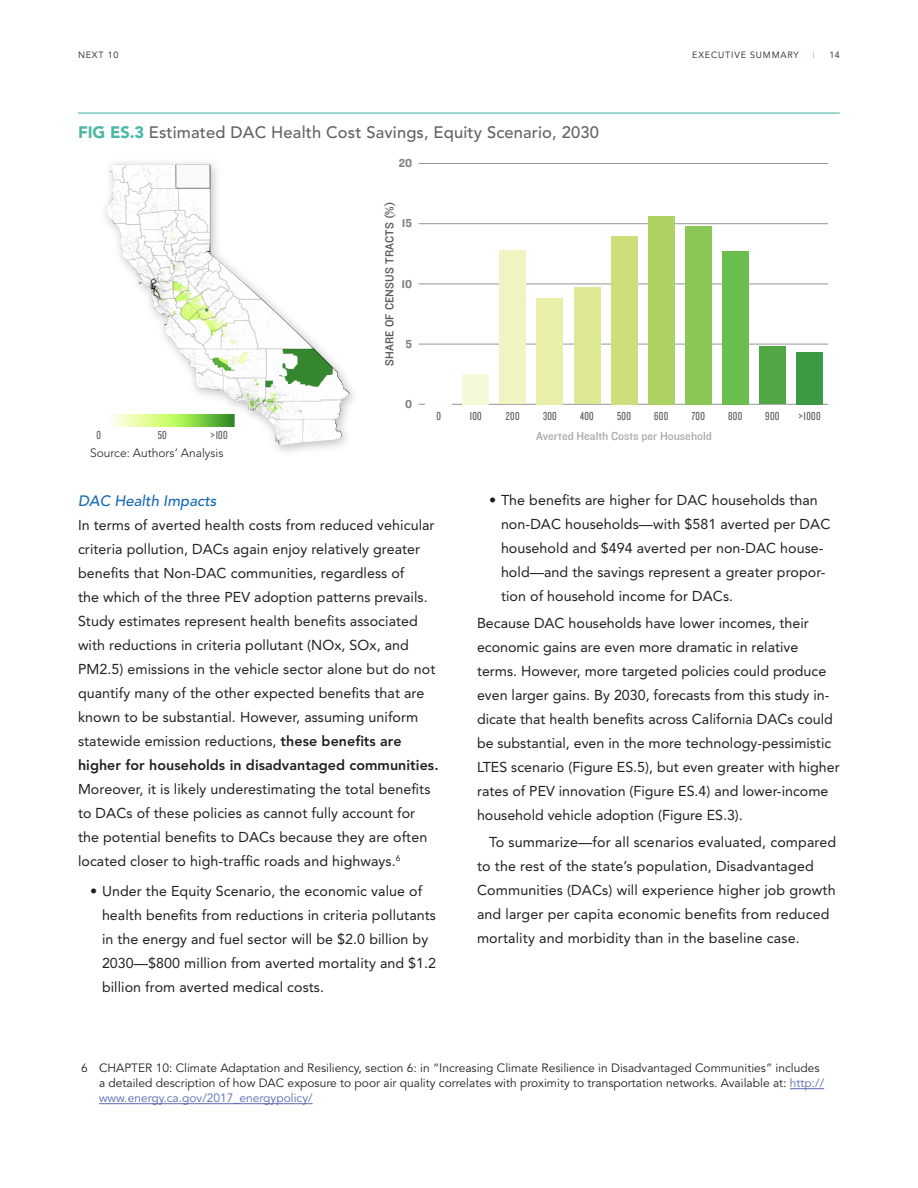
<style>
.page{position:relative;width:918px;height:1188px;background:#fff}
.page>*{position:absolute;margin:0;border:0;box-sizing:border-box;transform-origin:0 0}
.t1{font:500 16.5px "Avenir";letter-spacing:.01em;color:#636366}
.E-Head{font:italic 500 15px "Avenir";color:#176ab5}
.Body_First_Paragraph{font:14.25px/24px "Avenir";letter-spacing:.005em;color:#231f20}
.Body_Text{font:14.25px/24px "Avenir";letter-spacing:.01em;color:#231f20}
.footnote_endnote{font:12px/15px "Avenir";color:#231f20}
.t2{font:12px "Knockout HTF28 Junior Featherwt";letter-spacing:.03em;color:#57585a}
.t3{font:12px "Knockout HTF31 Junior Middlewt";color:#a8a9ad}
.Footnote_Endnote{font:300 12px "Avenir";color:#231f20}
.t4{font:12px "Knockout HTF31 Junior Middlewt";letter-spacing:.015em;color:#57585a}
.t5{font:12px "Knockout HTF51 Middleweight";color:#808285}
.t6{font:9px "Avenir";letter-spacing:.09em;color:#231f20}
.t7{font:9px "Avenir";color:#4bb8a7}
.s1{font-weight:900;color:#4bb8a7}
.s2{font-weight:800}
.s3{color:#5969b1}
</style>
<div class="page">
<hr style="left:78px;top:112px;width:762px;height:2px;background:#4bb8a7">
<hr style="left:419px;top:404px;width:409px;height:1px;background:#939598">
<hr style="left:419px;top:344px;width:409px;height:1px;background:#939598">
<hr style="left:419px;top:284px;width:409px;height:1px;background:#939598">
<hr style="left:419px;top:223px;width:409px;height:1px;background:#939598">
<hr style="left:419px;top:163px;width:409px;height:1px;background:#939598">
<div style="left:462px;top:374px;width:27px;height:30px;background:#f6f8da"></div>
<div style="left:500px;top:250px;width:26px;height:154px;background:#f1f4c0"></div>
<div style="left:537px;top:298px;width:26px;height:106px;background:#eaefaa"></div>
<div style="left:574px;top:287px;width:26px;height:117px;background:#dfe895"></div>
<div style="left:611px;top:236px;width:26px;height:168px;background:#cddf7b"></div>
<div style="left:648px;top:216px;width:27px;height:188px;background:#add263"></div>
<div style="left:685px;top:226px;width:27px;height:178px;background:#8ac757"></div>
<div style="left:722px;top:251px;width:27px;height:153px;background:#6abe4d"></div>
<div style="left:759px;top:347px;width:27px;height:57px;background:#51a746"></div>
<div style="left:796px;top:352px;width:27px;height:52px;background:#3c9a45"></div>
<img style="left:105px;top:162px;width:249px;height:290px">
<img style="left:106px;top:165px;width:133px;height:236px">
<img style="left:110px;top:414px;width:124px;height:13px">
<hr style="left:790px;top:1088px;width:34px;height:1px;background:#5969b1">
<hr style="left:99px;top:1103px;width:214px;height:1px;background:#5969b1">
<p class="t6" style="left:78px;top:50px;width:42px">NEXT 10</p>
<p class="t6" style="left:692px;top:50px;width:108px">Executive Summary</p>
<p class="t7" style="left:813px;top:50px;width:3px">|</p>
<p class="t6" style="left:830px;top:50px;width:12px">14</p>
<p class="t1" style="left:78px;top:122px;width:522px"><span class="s1">FIG ES.3</span> Estimated DAC Health Cost Savings, Equity Scenario, 2030</p>
<p class="t5" style="left:399px;top:157px;width:15px">20</p>
<p class="t4" style="left:383px;top:366px;width:166px;rotate:-90deg">SHARE OF CENSUS TRACTS (%)</p>
<p class="t5" style="left:402px;top:217px;width:12px">15</p>
<p class="t5" style="left:401px;top:277px;width:12px">10</p>
<p class="t5" style="left:406px;top:337px;width:8px">5</p>
<p class="t2" style="left:97px;top:429px;width:6px">0</p>
<p class="t2" style="left:158px;top:429px;width:10px">50</p>
<p class="t2" style="left:210px;top:429px;width:19px">&gt;100</p>
<p class="t5" style="left:405px;top:398px;width:9px">0</p>
<p class="t2" style="left:436px;top:411px;width:6px">0</p>
<p class="t2" style="left:470px;top:411px;width:14px">100</p>
<p class="t2" style="left:506px;top:411px;width:15px">200</p>
<p class="t2" style="left:543px;top:411px;width:15px">300</p>
<p class="t2" style="left:580px;top:411px;width:15px">400</p>
<p class="t2" style="left:617px;top:411px;width:15px">500</p>
<p class="t2" style="left:654px;top:411px;width:16px">600</p>
<p class="t2" style="left:691px;top:411px;width:15px">700</p>
<p class="t2" style="left:728px;top:411px;width:16px">800</p>
<p class="t2" style="left:765px;top:411px;width:16px">900</p>
<p class="t2" style="left:798px;top:411px;width:24px">&gt;1000</p>
<p class="t3" style="left:536px;top:430px;width:177px">Averted Health Costs per Household</p>
<p class="Footnote_Endnote" style="left:90px;top:446px;width:135px">Source: Authors’ Analysis</p>
<p class="E-Head" style="left:78px;top:492px;width:140px">DAC Health Impacts</p>
<p class="Body_First_Paragraph" style="left:78px;top:513px;width:362px">In terms of averted health costs from reduced vehicular criteria pollution, DACs again enjoy relatively greater benefits that Non-DAC communities, regardless of<br>the which of the three PEV adoption patterns prevails.<br>Study estimates represent health benefits associated with reductions in criteria pollutant (NOx, SOx, and PM2.5) emissions in the vehicle sector alone but do not quantify many of the other expected benefits that are known to be substantial. However, assuming uniform statewide emission reductions, <span class="s2">these benefits are higher for households in disadvantaged communities.<br></span>Moreover, it is likely underestimating the total benefits to DACs of these policies as cannot fully account for the potential benefits to DACs because they are often located closer to high-traffic roads and highways.<sup>6</sup></p>
<p class="Body_First_Paragraph" style="left:102px;top:879px;width:336px;text-indent:-12px">• Under the Equity Scenario, the economic value of health benefits from reductions in criteria pollutants in the energy and fuel sector will be $2.0 billion by 2030—$800 million from averted mortality and $1.2 billion from averted medical costs.</p>
<p class="Body_First_Paragraph" style="left:501px;top:488px;width:331px;text-indent:-12px">• The benefits are higher for DAC households than non-DAC households—with $581 averted per DAC household and $494 averted per non-DAC house&shy;hold—and the savings represent a greater propor&shy;tion of household income for DACs.</p>
<p class="Body_First_Paragraph" style="left:477px;top:611px;width:364px">Because DAC households have lower incomes, their economic gains are even more dramatic in relative terms. However, more targeted policies could produce even larger gains. By 2030, forecasts from this study in&shy;dicate that health benefits across California DACs could be substantial, even in the more technology-pessimistic LTES scenario (Figure ES.5), but even greater with higher rates of PEV innovation (Figure ES.4) and lower-income household vehicle adoption (Figure ES.3).</p>
<p class="Body_Text" style="left:477px;top:830px;width:361px;text-indent:12px">To summarize—for all scenarios evaluated, compared to the rest of the state’s population, Disadvantaged Communities (DACs) will experience higher job growth and larger per capita economic benefits from reduced mortality and morbidity than in the baseline case.</p>
<p class="footnote_endnote" style="left:99px;top:1061px;width:727px;text-indent:-18px">6 CHAPTER 10: Climate Adaptation and Resiliency, section 6: in “Increasing Climate Resilience in Disadvantaged Communities” includes a detailed description of how DAC exposure to poor air quality correlates with proximity to transportation networks. Available at: <span class="s3">http:// www.energy.ca.gov/2017_energypolicy/</span></p>
</div>
